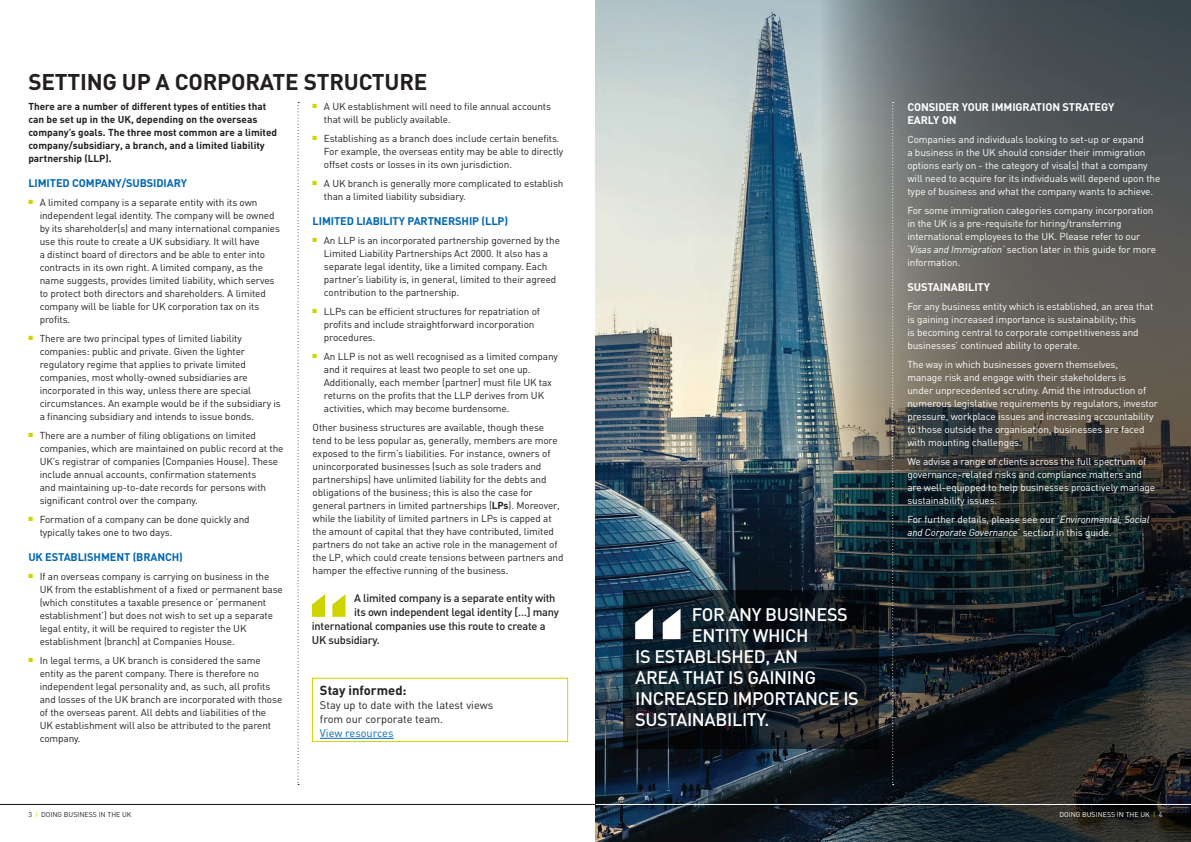
<style>
.page{position:relative;width:1191px;height:842px;background:#fff}
.page>*{position:absolute;margin:0;border:0;box-sizing:border-box;transform-origin:0 0}
.big_heading{font:700 22.5px "DIN";letter-spacing:-.01em;color:#231f20}
.t1{font:500 18px "DIN";letter-spacing:-.02em;color:#fff}
.t2{font:700 13px "DIN";color:#231f20}
.t3{font:500 11px "DIN";letter-spacing:-.02em;color:#231f20}
.SUB_SUB{font:700 11px "DIN";letter-spacing:-.01em;color:#0166b3}
.SUB_SUB-2{font:700 11px/13px "DIN";letter-spacing:-.01em;color:#fff}
.t4{font:11px/14px "DIN";color:#231f20}
.t5{font:11px "DIN";color:#0166b3}
.bullet{font:10px/13px "DIN";letter-spacing:-.01em;color:#231f20}
.body_text{font:10px/13px "DIN";letter-spacing:-.01em;color:#fff}
.intro_uk{font:700 10px/13px "DIN";color:#231f20}
.t6{font:7px "DIN";color:#231f20}
.t7{font:7px "DIN";color:#fff}
.s1{font-weight:700}
.s2{font-family:"DIN Offc"}
.s3{font-family:"DIN Offc";font-style:italic}
.s4{color:#cfd400}
</style>
<div class="page">
<svg style="left:297px;top:102px;width:2px;height:683px"></svg>
<img style="left:595px;top:0;width:226px;height:842px">
<svg style="left:821px;top:0;width:370px;height:842px;background:#454a49"></svg>
<svg style="left:624px;top:590px;width:255px;height:158px;background:#101a22"></svg>
<svg style="left:635px;top:609px;width:45px;height:30px"></svg>
<svg style="left:892px;top:102px;width:2px;height:683px"></svg>
<svg style="left:312px;top:594px;width:33px;height:23px"></svg>
<div style="left:312px;top:678px;width:256px;height:64px;border:1px solid #cfd400"></div>
<hr style="left:320px;top:738px;width:73px;height:1px;background:#0166b3">
<hr style="left:595px;top:804px;width:596px;height:1px;background:#fff">
<hr style="left:0;top:804px;width:595px;height:1px;background:#231f20">
<p class="big_heading" style="left:28px;top:67px;width:401px">SETTING UP A CORPORATE STRUCTURE</p>
<p class="intro_uk" style="left:28px;top:100px;width:250px">There are a number of different types of entities that can be set up in the UK, depending on the overseas company’s goals. The three most common are a limited company/subsidiary, a branch, and a limited liability partnership (LLP).</p>
<p class="SUB_SUB" style="left:28px;top:176px;width:160px">LIMITED COMPANY/SUBSIDIARY</p>
<p class="bullet" style="left:40px;top:196px;width:242px;text-indent:-11px"><sup>■</sup> A limited company is a separate entity with its own independent legal identity. The company will be owned by its shareholder(s) and many international companies use this route to create a UK subsidiary. It will have<br>a distinct board of directors and be able to enter into contracts in its own right. A limited company, as the name suggests, provides limited liability, which serves to protect both directors and shareholders. A limited company will be liable for UK corporation tax on its profits.</p>
<p class="bullet" style="left:40px;top:332px;width:243px;text-indent:-11px"><sup>■</sup> There are two principal types of limited liability companies: public and private. Given the lighter regulatory regime that applies to private limited companies, most wholly-owned subsidiaries are incorporated in this way, unless there are special circumstances. An example would be if the subsidiary is a financing subsidiary and intends to issue bonds.</p>
<p class="bullet" style="left:40px;top:429px;width:245px;text-indent:-11px"><sup>■</sup> There are a number of filing obligations on limited companies, which are maintained on public record at the UK’s registrar of companies (Companies House). These include annual accounts, confirmation statements<br>and maintaining up-to-date records for persons with significant control over the company.</p>
<p class="bullet" style="left:40px;top:513px;width:211px;text-indent:-11px"><sup>■</sup> Formation of a company can be done quickly and typically takes one to two days.</p>
<p class="SUB_SUB" style="left:28px;top:550px;width:156px">UK ESTABLISHMENT (BRANCH)</p>
<p class="bullet" style="left:40px;top:569px;width:245px;text-indent:-11px"><sup>■</sup> If an overseas company is carrying on business in the UK from the establishment of a fixed or permanent base (which constitutes a taxable presence or ‘permanent establishment’) but does not wish to set up a separate legal entity, it will be required to register the UK establishment (branch) at Companies House.</p>
<p class="bullet" style="left:40px;top:653px;width:244px;text-indent:-11px"><sup>■</sup> In legal terms, a UK branch is considered the same entity as the parent company. There is therefore no independent legal personality and, as such, all profits and losses of the UK branch are incorporated with those of the overseas parent. All debts and liabilities of the<br>UK establishment will also be attributed to the parent company.</p>
<p class="bullet" style="left:324px;top:100px;width:229px;text-indent:-11px"><sup>■</sup> A UK establishment will need to file annual accounts that will be publicly available.</p>
<p class="bullet" style="left:324px;top:132px;width:241px;text-indent:-11px"><sup>■</sup> Establishing as a branch does include certain benefits.<br>For example, the overseas entity may be able to directly offset costs or losses in its own jurisdiction.</p>
<p class="bullet" style="left:324px;top:177px;width:241px;text-indent:-11px"><sup>■</sup> A UK branch is generally more complicated to establish than a limited liability subsidiary.</p>
<p class="SUB_SUB" style="left:313px;top:214px;width:197px">LIMITED LIABILITY PARTNERSHIP (LLP)</p>
<p class="bullet" style="left:324px;top:234px;width:237px;text-indent:-11px"><sup>■</sup> An LLP is an incorporated partnership governed by the Limited Liability Partnerships Act 2000. It also has a separate legal identity, like a limited company. Each partner’s liability is, in general, limited to their agreed contribution to the partnership.</p>
<p class="bullet" style="left:324px;top:305px;width:218px;text-indent:-11px"><sup>■</sup> LLPs can be efficient structures for repatriation of profits and include straightforward incorporation procedures.</p>
<p class="bullet" style="left:324px;top:350px;width:236px;text-indent:-11px"><sup>■</sup> An LLP is not as well recognised as a limited company and it requires at least two people to set one up.<br>Additionally, each member (partner) must file UK tax returns on the profits that the LLP derives from UK activities, which may become burdensome.</p>
<p class="bullet" style="left:312px;top:421px;width:252px">Other business structures are available, though these tend to be less popular as, generally, members are more exposed to the firm’s liabilities. For instance, owners of unincorporated businesses (such as sole traders and partnerships) have unlimited liability for the debts and obligations of the business; this is also the case for general partners in limited partnerships (<span class="s1">LPs</span>). Moreover, while the liability of limited partners in LPs is capped at the amount of capital that they have contributed, limited partners do not take an active role in the management of the LP, which could create tensions between partners and hamper the effective running of the business.</p>
<p class="t3" style="left:354px;top:591px;width:203px">A limited company is a separate entity with</p>
<p class="t3" style="left:354px;top:605px;width:206px">its own independent legal identity […] many</p>
<p class="t3" style="left:312px;top:619px;width:235px">international companies use this route to create a</p>
<p class="t3" style="left:312px;top:633px;width:69px">UK subsidiary.</p>
<p class="t2" style="left:320px;top:681px;width:88px">Stay informed:</p>
<p class="t4" style="left:320px;top:697px;width:175px">Stay up to date with the latest views from our corporate team.</p>
<p class="t5" style="left:320px;top:726px;width:75px">View resources</p>
<p class="t1" style="left:692px;top:603px;width:157px">FOR ANY BUSINESS</p>
<p class="t1" style="left:692px;top:624px;width:118px">ENTITY WHICH</p>
<p class="t1" style="left:635px;top:645px;width:164px">IS ESTABLISHED, AN</p>
<p class="t1" style="left:635px;top:666px;width:182px">AREA THAT IS GAINING</p>
<p class="t1" style="left:635px;top:687px;width:225px">INCREASED IMPORTANCE IS</p>
<p class="t1" style="left:635px;top:708px;width:136px">SUSTAINABILITY.</p>
<p class="SUB_SUB-2" style="left:907px;top:100px;width:208px">CONSIDER YOUR IMMIGRATION STRATEGY<br>EARLY ON</p>
<p class="body_text" style="left:907px;top:133px;width:254px">Companies and individuals looking to set-up or expand<br>a business in the UK should consider their immigration options early on - the category of visa(s) that a company will need to acquire for its individuals will depend upon the type of business and what the company wants to achieve.</p>
<p class="body_text" style="left:907px;top:204px;width:250px">For some immigration categories company incorporation in the UK is a pre-requisite for hiring/transferring international employees to the UK. <span class="s2">Please refer to our ‘</span><span class="s3">Visas and Immigration’</span> <span class="s2">section later in this guide for more information.</span></p>
<p class="SUB_SUB-2" style="left:907px;top:280px;width:84px">SUSTAINABILITY</p>
<p class="body_text" style="left:907px;top:300px;width:247px">For any business entity which is established, an area that is gaining increased importance is sustainability; this<br>is becoming central to corporate competitiveness and businesses’ continued ability to operate.</p>
<p class="body_text" style="left:907px;top:358px;width:252px">The way in which businesses govern themselves,<br>manage risk and engage with their stakeholders is<br>under unprecedented scrutiny. Amid the introduction of numerous legislative requirements by regulators, investor pressure, workplace issues and increasing accountability to those outside the organisation, businesses are faced with mounting challenges.</p>
<p class="body_text" style="left:907px;top:455px;width:249px">We advise a range of clients across the full spectrum of governance-related risks and compliance matters and are well-equipped to help businesses proactively manage sustainability issues.</p>
<p class="body_text" style="left:907px;top:513px;width:243px">For further details, please see our ‘<span class="s3">Environmental, Social and Corporate Governance</span>’ section in this guide.</p>
<p class="t6" style="left:28px;top:810px;width:105px">3 <span class="s4">|</span> DOING BUSINESS IN THE UK</p>
<p class="t7" style="left:1059px;top:810px;width:105px">DOING BUSINESS IN THE UK <span class="s4">|</span> 4</p>
</div>
